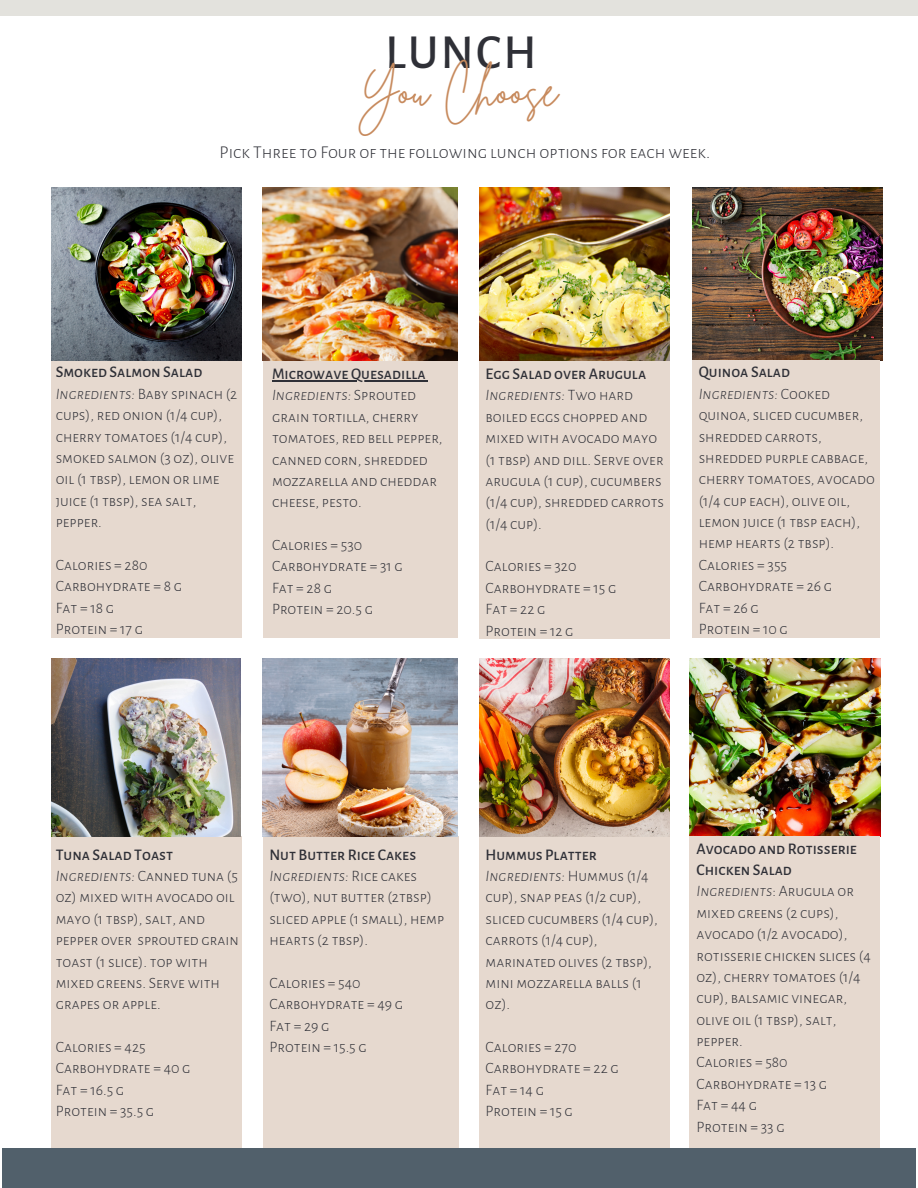
<style>
.page{position:relative;width:918px;height:1188px;background:#fff}
.page>*{position:absolute;margin:0;border:0;box-sizing:border-box;transform-origin:0 0}
.t1{font:500 48px "Alegreya Sans SC";letter-spacing:.05em;color:#2f3037}
.t2{font:45px "Brittany Signature";color:#c78a5d}
.t3{font:300 18px "Alegreya Sans SC";color:#2f3037}
.t4{font:300 15.9px/21.3px "Alegreya Sans SC";color:#2f3037}
.s1{font-weight:500}
.s2{font-style:italic}
</style>
<div class="page">
<div style="left:2px;top:1148px;width:914px;height:40px;background:#51606b"></div>
<div style="left:0;top:0;width:918px;height:16px;background:#e3e2dd"></div>
<div style="left:51px;top:360px;width:190px;height:278px;background:#e6d9cf"></div>
<img style="left:51px;top:188px;width:190px;height:172px">
<div style="left:263px;top:360px;width:194px;height:278px;background:#e6d9cf"></div>
<img style="left:263px;top:188px;width:194px;height:172px">
<div style="left:479px;top:355px;width:191px;height:284px;background:#e6d9cf"></div>
<img style="left:479px;top:188px;width:191px;height:172px">
<div style="left:51px;top:836px;width:190px;height:312px;background:#e6d9cf"></div>
<img style="left:51px;top:659px;width:190px;height:177px">
<div style="left:263px;top:836px;width:196px;height:312px;background:#e6d9cf"></div>
<img style="left:263px;top:659px;width:194px;height:177px">
<div style="left:479px;top:836px;width:191px;height:312px;background:#e6d9cf"></div>
<img style="left:479px;top:659px;width:191px;height:177px">
<img style="left:692px;top:188px;width:191px;height:172px">
<img style="left:690px;top:659px;width:190px;height:177px">
<div style="left:692px;top:360px;width:188px;height:278px;background:#e6d9cf"></div>
<div style="left:690px;top:836px;width:190px;height:312px;background:#e6d9cf"></div>
<hr style="left:272px;top:380px;width:154px;height:1px;background:#2f3037">
<h1 class="t1" style="left:385px;top:29px;width:153px">LUNCH</h1>
<h2 class="t2" style="left:356px;top:61px;width:203px">You Choose</h2>
<p class="t3" style="left:220px;top:144px;width:492px">Pick Three to Four of the following lunch options for each week.</p>
<p class="t4" style="left:56px;top:362px;width:183px"><span class="s1">Smoked Salmon Salad<br></span><span class="s2">Ingredients:</span> Baby spinach (2 cups), red onion (1/4 cup), cherry tomatoes (1/4 cup), smoked salmon (3 oz), olive oil (1 tbsp), lemon or lime juice (1 tbsp), sea salt, pepper.</p>
<p class="t4" style="left:56px;top:554px;width:128px">Calories = 280<br>Carbohydrate = 8 g<br>Fat=18g<br>Protein = 17 g</p>
<p class="t4" style="left:272px;top:364px;width:172px"><span class="s1">Microwave Quesadilla<br></span><span class="s2">Ingredients:</span> Sprouted grain tortilla, cherry tomatoes, red bell pepper, canned corn, shredded mozzarella and cheddar cheese, pesto.</p>
<p class="t4" style="left:272px;top:535px;width:132px">Calories = 530<br>Carbohydrate = 31 g<br>Fat=28g<br>Protein = 20.5 g</p>
<p class="t4" style="left:486px;top:364px;width:180px"><span class="s1">Egg Salad over Arugula<br></span><span class="s2">Ingredients:</span> Two hard boiled eggs chopped and mixed with avocado mayo (1 tbsp) and dill. Serve over arugula (1 cup), cucumbers (1/4 cup), shredded carrots (1/4 cup).</p>
<p class="t4" style="left:486px;top:556px;width:132px">Calories = 320<br>Carbohydrate = 15 g<br>Fat=22g<br>Protein = 12 g</p>
<p class="t4" style="left:699px;top:362px;width:178px"><span class="s1">Quinoa Salad<br></span><span class="s2">Ingredients:</span> Cooked quinoa, sliced cucumber, shredded carrots, shredded purple cabbage, cherry tomatoes, avocado (1/4 cup each), olive oil, lemon juice (1 tbsp each), hemp hearts (2 tbsp).<br>Calories = 355<br>Carbohydrate = 26 g<br>Fat=26g<br>Protein = 10 g</p>
<p class="t4" style="left:56px;top:844px;width:185px"><span class="s1">Tuna Salad Toast<br></span><span class="s2">Ingredients:</span> Canned tuna (5 oz) mixed with avocado oil mayo (1 tbsp), salt, and pepper over sprouted grain toast (1 slice). top with mixed greens. Serve with grapes or apple.</p>
<p class="t4" style="left:56px;top:1037px;width:136px">Calories = 425<br>Carbohydrate = 40 g<br>Fat = 16.5 g<br>Protein = 35.5 g</p>
<p class="t4" style="left:269px;top:844px;width:176px"><span class="s1">Nut Butter Rice Cakes<br></span><span class="s2">Ingredients:</span> Rice cakes (two), nut butter (2tbsp) sliced apple (1 small), hemp hearts (2 tbsp).</p>
<p class="t4" style="left:269px;top:973px;width:135px">Calories = 540<br>Carbohydrate = 49 g<br>Fat=29g<br>Protein = 15.5 g</p>
<p class="t4" style="left:486px;top:844px;width:174px"><span class="s1">Hummus Platter<br></span><span class="s2">Ingredients:</span> Hummus (1/4 cup), snap peas (1/2 cup), sliced cucumbers (1/4 cup), carrots (1/4 cup), marinated olives (2 tbsp), mini mozzarella balls (1 oz).</p>
<p class="t4" style="left:486px;top:1037px;width:135px">Calories = 270<br>Carbohydrate = 22 g<br>Fat=14g<br>Protein = 15 g</p>
<p class="t4" style="left:696px;top:838px;width:176px"><span class="s1">Avocado and Rotisserie<br>Chicken Salad<br></span><span class="s2">Ingredients</span>: Arugula or mixed greens (2 cups), avocado (1/2 avocado), rotisserie chicken slices (4 oz), cherry tomatoes (1/4 cup), balsamic vinegar, olive oil (1 tbsp), salt, pepper.<br>Calories = 580<br>Carbohydrate = 13 g<br>Fat=44g<br>Protein = 33 g</p>
</div>
